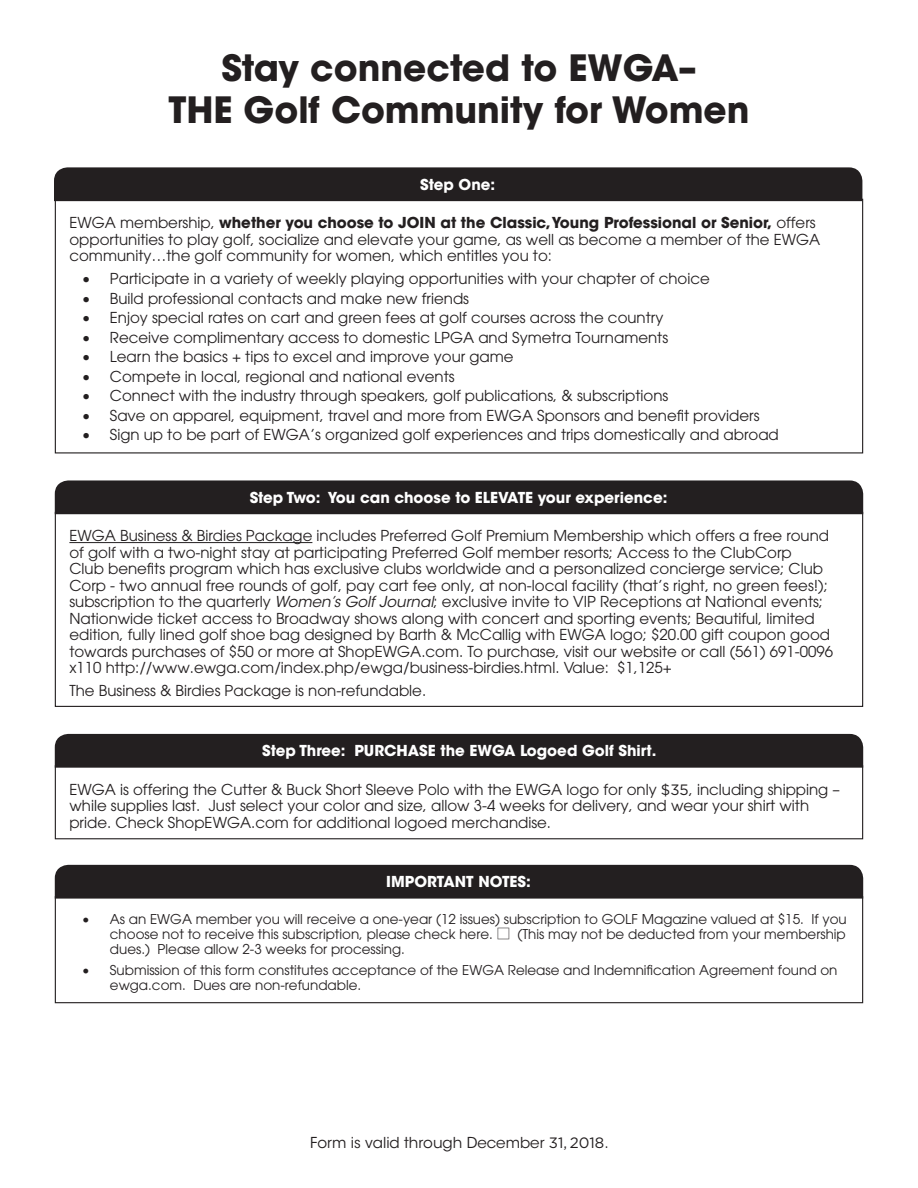
<style>
.page{position:relative;width:918px;height:1188px;background:#fff}
.page>*{position:absolute;margin:0;border:0;box-sizing:border-box;transform-origin:0 0}
.t1{font:700 36px/42px "ITC Avant Garde Std";color:#231f20;text-align:center}
.t2{font:15px/16.5px "Avant Garde";color:#231f20}
.t3{font:700 15px "ITC Avant Garde Std";color:#fff}
.t4{font:700 15px "ITC Avant Garde Std";color:#231f20}
.t5{font:15px "ITC Avant Garde Std";color:#231f20}
.t6{font:13.5px/14.9px "Avant Garde";color:#231f20;text-align:justify}
.s1{font-family:"Avant Garde";font-weight:400}
.s2{font-family:"ITC Avant Garde Std";font-style:italic}
.s3{font-family:"Gotham"}
.s4{font-family:"Batang";font-size:15px}
</style>
<div class="page">
<hr style="left:69px;top:542px;width:243px;height:1px;background:#231f20">
<div style="left:55px;top:765px;width:808px;height:74px;border:1px solid #231f20"></div>
<div style="left:55px;top:896px;width:808px;height:107px;border:1px solid #231f20"></div>
<div style="left:55px;top:480px;width:808px;height:34px;background:#231f20"></div>
<hr style="left:250px;top:504px;width:66px;height:1px;background:#231f20">
<div style="left:55px;top:734px;width:808px;height:34px;background:#231f20"></div>
<hr style="left:262px;top:757px;width:397px;height:1px;background:#231f20">
<div style="left:55px;top:865px;width:808px;height:34px;background:#231f20"></div>
<hr style="left:386px;top:888px;width:149px;height:1px;background:#231f20">
<div style="left:54px;top:167px;width:808px;height:34px;background:#231f20"></div>
<hr style="left:420px;top:191px;width:75px;height:1px;background:#231f20">
<h1 class="t1" style="left:168px;top:46px;width:583px">Stay connected to EWGA–<br>THE Golf Community for Women</h1>
<p class="t3" style="left:420px;top:175px;width:76px">Step One:</p>
<p class="t4" style="left:69px;top:213px;width:748px"><span class="s1">EWGA membership,</span> whether you choose to JOIN at the Classic,Young Professional or Senior, <span class="s1">offers</span></p>
<p class="t2" style="left:69px;top:231px;width:753px">opportunities to play golf, socialize and elevate your game, as well as become a member of the EWGA community…the golf community for women, which entitles you to:</p>
<p class="t2" style="left:83px;top:271px;width:628px">• Participate in a variety of weekly playing opportunities with your chapter of choice</p>
<p class="t2" style="left:83px;top:290px;width:388px">• Build professional contacts and make new friends</p>
<p class="t2" style="left:83px;top:310px;width:582px">• Enjoy special rates on cart and green fees at golf courses across the country</p>
<p class="t2" style="left:83px;top:329px;width:587px">• Receive complimentary access to domestic LPGA and Symetra Tournaments</p>
<p class="t2" style="left:83px;top:349px;width:432px">• Learn the basics + tips to excel and improve your game</p>
<p class="t2" style="left:83px;top:368px;width:373px">• Compete in local, regional and national events</p>
<p class="t2" style="left:83px;top:388px;width:587px">• Connect with the industry through speakers, golf publications, &amp; subscriptions</p>
<p class="t2" style="left:83px;top:407px;width:678px">• Save on apparel, equipment, travel and more from EWGA Sponsors and benefit providers</p>
<p class="t2" style="left:83px;top:427px;width:698px">• Sign up to be part of EWGA’s organized golf experiences and trips domestically and abroad</p>
<p class="t3" style="left:250px;top:488px;width:419px">Step Two: You can choose to ELEVATE your experience:</p>
<p class="t2" style="left:69px;top:527px;width:765px">EWGA Business &amp; Birdies Package includes Preferred Golf Premium Membership which offers a free round of golf with a two-night stay at participating Preferred Golf member resorts; Access to the ClubCorp<br>Club benefits program which has exclusive clubs worldwide and a personalized concierge service; Club Corp - two annual free rounds of golf, pay cart fee only, at non-local facility (that’s right, no green fees!); subscription to the quarterly <span class="s2">Women’s Golf Journal</span>; exclusive invite to VIP Receptions at National events; Nationwide ticket access to Broadway shows along with concert and sporting events; Beautiful, limited edition, fully lined golf shoe bag designed by Barth &amp; McCallig with EWGA logo; $20.00 gift coupon good towards purchases of $50 or more at ShopEWGA.com. To purchase, visit our website or call (561) 691-0096 x110 http://www.ewga.com/index.php/ewga/business-birdies.html. Value: $1,125+</p>
<p class="t2" style="left:69px;top:683px;width:358px">The Business &amp; Birdies Package is non-refundable.</p>
<p class="t3" style="left:262px;top:741px;width:396px">Step Three: PURCHASE the EWGA Logoed Golf Shirt.</p>
<p class="t2" style="left:69px;top:781px;width:772px">EWGA is offering the Cutter &amp; Buck Short Sleeve Polo with the EWGA logo for only <span class="s3">$35</span>, including shipping – while supplies last. Just select your color and size, allow 3-4 weeks for delivery, and wear your shirt with pride. Check ShopEWGA.com for additional logoed merchandise.</p>
<p class="t3" style="left:386px;top:872px;width:146px">IMPORTANT NOTES:</p>
<p class="t6" style="left:110px;top:911px;width:738px;text-indent:-27px">• As an EWGA member you will receive a one-year (12 issues) subscription to GOLF Magazine valued at $15. If you choose not to receive this subscription, please check here. <span class="s4">□</span> (This may not be deducted from your membership dues.) Please allow 2-3 weeks for processing.</p>
<p class="t6" style="left:110px;top:963px;width:729px;text-indent:-27px">• Submission of this form constitutes acceptance of the EWGA Release and Indemnification Agreement found on ewga.com. Dues are non-refundable.</p>
<p class="t5" style="left:310px;top:1133px;width:300px">Form is valid through December <span class="s3">31, 2018</span>.</p>
</div>
